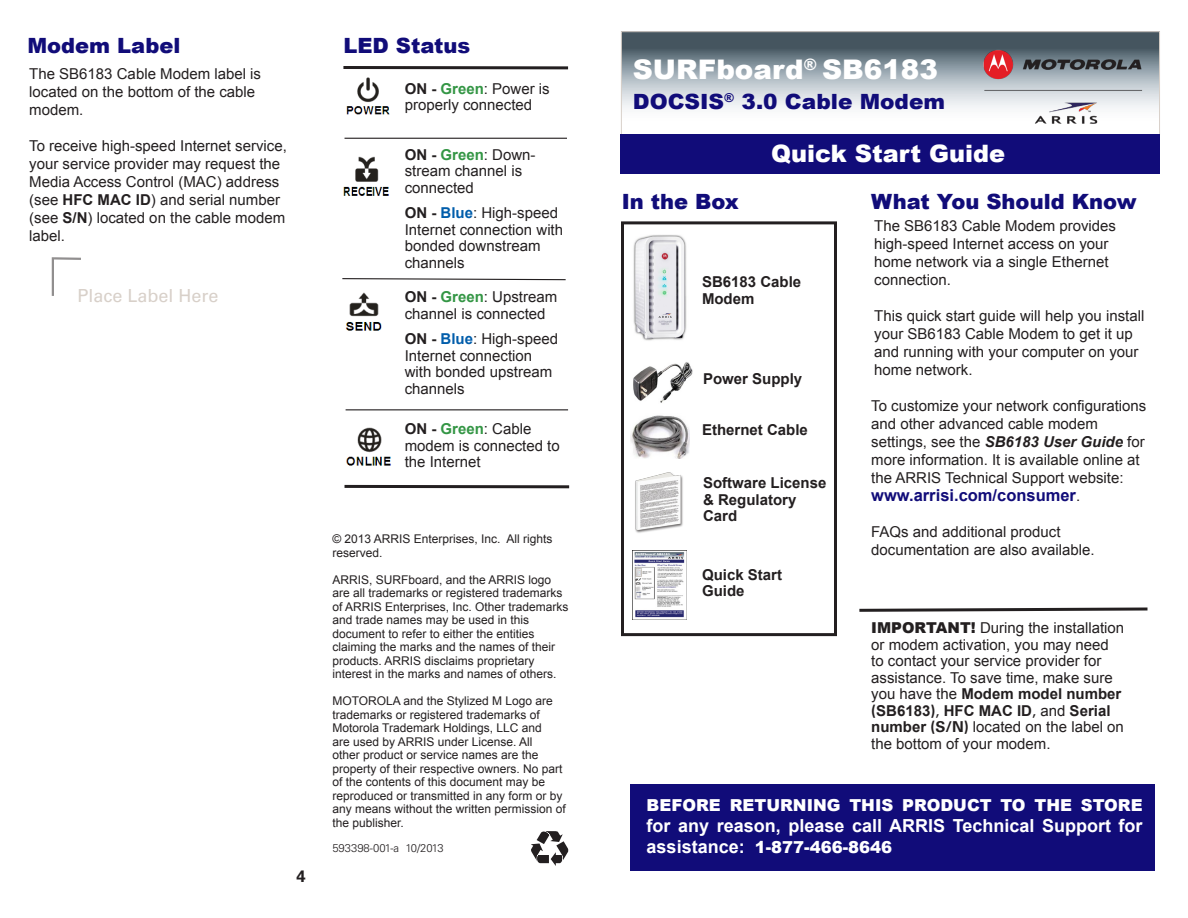
<style>
.page{position:relative;width:1188px;height:918px;background:#fff}
.page>*{position:absolute;margin:0;border:0;box-sizing:border-box;transform-origin:0 0}
.t1{font:900 27px "Arial";color:#fff}
.t2{font:900 24px "Arial";color:#fff}
.Uni_75_Black{font:900 21px "Arial";color:#110c79}
.t3{font:700 18px "Arial";color:#fff}
.t4{font:18px "Univers LT Std";color:#d8d0c9}
.t5{font:900 16.5px "Arial";color:#fff}
.Uni_65__Bold{font:700 16.5px "Arial";color:#110c79}
.Uni_65__Bold-2{font:700 16.5px "Univers LT Std";color:#231f20}
.Uni_65__Bold-3{font:15px/16.5px "Arial";color:#231f20}
.Uni_65__Bold-4{font:700 15px/16.5px "Arial";color:#231f20}
.t6{font:12px/13.5px "Arial";color:#231f20}
.t7{font:300 11.25px "Univers LT Std";color:#231f20}
.s1{font-weight:700}
.s2{font-weight:700;color:#349645}
.s3{font-weight:700;color:#015dab}
.s4{font-weight:700;font-style:italic}
.s5{font-weight:400;font-size:15px;color:#231f20}
.s6{font-weight:900}
.s7{font-family:"Univers LT Std";font-weight:700}
.s8{font-family:"Univers LT Std"}
.s9{font-weight:700;font-size:18px}
</style>
<div class="page">
<svg style="left:623px;top:33px;width:535px;height:75px;background:#929ea6"></svg>
<img style="left:978px;top:38px;width:170px;height:86px">
<div style="left:621px;top:31px;width:539px;height:104px;border:1px solid #d8d0c9"></div>
<div style="left:620px;top:134px;width:539px;height:40px;background:#110c79"></div>
<svg style="left:54px;top:257px;width:27px;height:3px"></svg>
<hr style="left:52px;top:257px;width:2px;height:39px;background:#231f20">
<svg style="left:531px;top:831px;width:38px;height:35px"></svg>
<div style="left:630px;top:784px;width:525px;height:86px;background:#110c79"></div>
<img style="left:345px;top:292px;width:37px;height:39px">
<img style="left:346px;top:427px;width:45px;height:39px">
<img style="left:346px;top:77px;width:44px;height:38px">
<img style="left:343px;top:156px;width:46px;height:40px">
<div style="left:621px;top:221px;width:216px;height:415px;border:3px solid #231f20"></div>
<img style="left:630px;top:415px;width:60px;height:44px">
<img style="left:635px;top:472px;width:48px;height:61px">
<hr style="left:343px;top:66px;width:225px;height:3px;background:#231f20">
<img style="left:633px;top:362px;width:60px;height:41px">
<svg style="left:859px;top:607px;width:289px;height:5px"></svg>
<svg style="left:342px;top:278px;width:224px;height:3px"></svg>
<hr style="left:345px;top:138px;width:222px;height:1px;background:#231f20">
<img style="left:632px;top:551px;width:55px;height:69px">
<img style="left:633px;top:235px;width:54px;height:106px">
<hr style="left:346px;top:409px;width:222px;height:1px;background:#231f20">
<hr style="left:345px;top:485px;width:224px;height:3px;background:#231f20">
<p class="Uni_75_Black" style="left:27px;top:31px;width:155px">Modem Label</p>
<p class="Uni_75_Black" style="left:343px;top:30px;width:128px">LED Status</p>
<p class="Uni_65__Bold-3" style="left:29px;top:65px;width:233px;line-height:18px">The SB6183 Cable Modem label is located on the bottom of the cable modem.</p>
<p class="Uni_65__Bold-3" style="left:29px;top:137px;width:259px;line-height:18px">To receive high-speed Internet service, your service provider may request the<br>Media Access Control (MAC) address (see <span class="s1">HFC MAC ID</span>) and serial number (see <span class="s1">S/N</span>) located on the cable modem label.</p>
<p class="Uni_65__Bold-3" style="left:405px;top:81px;width:147px"><span class="s1">ON -</span> <span class="s2">Green</span>: Power is properly connected</p>
<p class="Uni_65__Bold-3" style="left:405px;top:147px;width:132px"><span class="s1">ON -</span> <span class="s2">Green</span>: Down&shy;stream channel is connected</p>
<p class="Uni_65__Bold-3" style="left:405px;top:205px;width:160px"><span class="s1">ON -</span> <span class="s3">Blue</span>: High-speed<br>Internet connection with bonded downstream channels</p>
<p class="Uni_65__Bold-3" style="left:405px;top:289px;width:154px"><span class="s1">ON -</span> <span class="s2">Green</span>: Upstream channel is connected</p>
<p class="Uni_65__Bold-3" style="left:405px;top:331px;width:155px"><span class="s1">ON -</span> <span class="s3">Blue</span>: High-speed<br>Internet connection with bonded upstream channels</p>
<p class="Uni_65__Bold-3" style="left:405px;top:421px;width:157px"><span class="s1">ON -</span> <span class="s2">Green</span>: Cable modem is connected to the Internet</p>
<p class="t4" style="left:78px;top:285px;width:143px">Place Label Here</p>
<p class="Uni_65__Bold-2" style="left:296px;top:867px;width:11px">4</p>
<p class="t6" style="left:332px;top:533px;width:222px">© 2013 ARRIS Enterprises, Inc. All rights reserved.</p>
<p class="t6" style="left:332px;top:573px;width:238px">ARRIS, SURFboard, and the ARRIS logo are all trademarks or registered trademarks of ARRIS Enterprises, Inc. Other trademarks and trade names may be used in this document to refer to either the entities claiming the marks and the names of their products. ARRIS disclaims proprietary interest in the marks and names of others.</p>
<p class="t6" style="left:332px;top:695px;width:235px">MOTOROLA and the Stylized M Logo are trademarks or registered trademarks of Motorola Trademark Holdings, LLC and<br>are used by ARRIS under License. All<br>other product or service names are the property of their respective owners. No part of the contents of this document may be reproduced or transmitted in any form or by any means without the written permission of the publisher.</p>
<p class="t7" style="left:332px;top:842px;width:113px">593398-001-a 10/2013</p>
<p class="t1" style="left:633px;top:50px;width:307px">SURFboard<sup>®</sup> SB6183</p>
<p class="Uni_75_Black" style="left:633px;top:87px;width:314px">DOCSIS<sup>®</sup> 3.0 Cable Modem</p>
<p class="Uni_75_Black" style="left:622px;top:186px;width:119px">In the Box</p>
<p class="t2" style="left:771px;top:136px;width:236px">Quick Start Guide</p>
<p class="Uni_75_Black" style="left:871px;top:186px;width:267px">What You Should Know</p>
<p class="Uni_65__Bold-4" style="left:702px;top:274px;width:101px">SB6183 Cable<br>Modem</p>
<p class="Uni_65__Bold-4" style="left:703px;top:371px;width:101px">Power Supply</p>
<p class="Uni_65__Bold-4" style="left:702px;top:422px;width:107px">Ethernet Cable</p>
<p class="Uni_65__Bold-4" style="left:703px;top:475px;width:125px">Software License &amp; Regulatory<br>Card</p>
<p class="Uni_65__Bold-4" style="left:702px;top:566px;width:82px">Quick Start<br>Guide</p>
<p class="Uni_65__Bold-3" style="left:874px;top:217px;width:243px;line-height:18px">The SB6183 Cable Modem provides high-speed Internet access on your home network via a single Ethernet connection.</p>
<p class="Uni_65__Bold-3" style="left:874px;top:307px;width:272px;line-height:18px">This quick start guide will help you install your SB6183 Cable Modem to get it up and running with your computer on your home network.</p>
<p class="Uni_65__Bold-3" style="left:871px;top:397px;width:277px;line-height:18px">To customize your network configurations and other advanced cable modem settings, see the <span class="s4">SB6183 User Guide</span> for more information. It is available online at the ARRIS Technical Support website:</p>
<p class="Uni_65__Bold" style="left:871px;top:485px;width:210px">www.arrisi.com/consumer<span class="s5">.</span></p>
<p class="Uni_65__Bold-3" style="left:871px;top:523px;width:225px;line-height:18px">FAQs and additional product documentation are also available.</p>
<p class="Uni_65__Bold-3" style="left:871px;top:620px;width:255px"><span class="s6">IMPORTANT!</span> During the installation or modem activation, you may need to contact your service provider for assistance. To save time, make sure you have the <span class="s1">Modem model number </span><span class="s7">(</span><span class="s1">SB6183</span><span class="s7">)</span><span class="s8">,</span> <span class="s1">HFC MAC ID</span><span class="s8">,</span> and <span class="s1">Serial number</span> <span class="s7">(S/N)</span> located on the label on the bottom of your modem.</p>
<p class="t5" style="left:647px;top:793px;width:497px">BEFORE RETURNING THIS PRODUCT TO THE STORE</p>
<p class="t3" style="left:647px;top:814px;width:498px">for any reason, please call ARRIS Technical Support for</p>
<p class="t5" style="left:647px;top:835px;width:247px"><span class="s9">assistance:</span> 1-877-466-8646</p>
</div>
